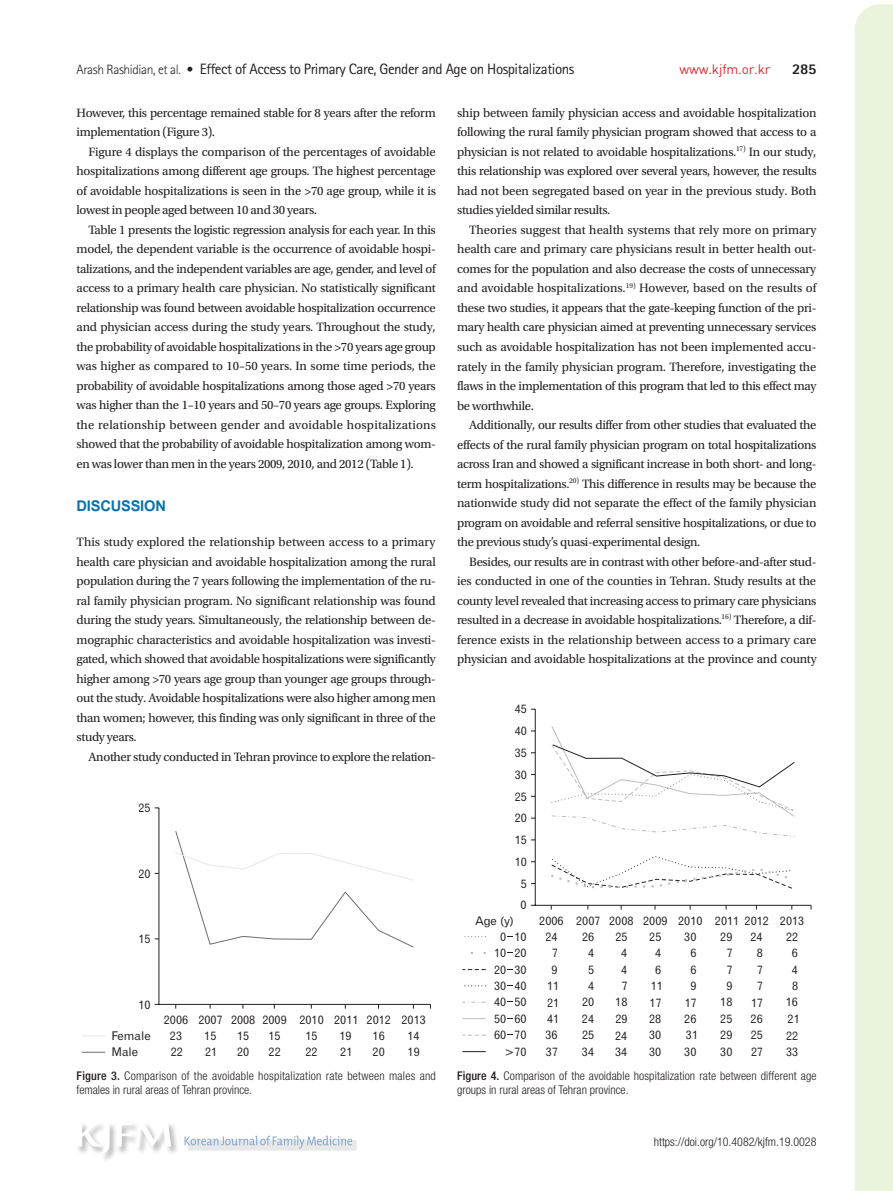
<style>
.page{position:relative;width:893px;height:1191px;background:#fff}
.page>*{position:absolute;margin:0;border:0;box-sizing:border-box;transform-origin:0 0}
.t1{font:700 20.4px "Utsaah";letter-spacing:-.01em;color:#0872ad}
.t2{font:15px "Rotis Sans Serif Std";letter-spacing:-.03em;color:#231f20}
.t3{font:800 15px "Rotis Sans Serif Std";color:#231f20}
.t4{font:13.5px "Dinreg";letter-spacing:-.01em;color:#e02a30}
.t5{font:12.75px/19.5px "Utopia Std";letter-spacing:-.025em;color:#231f20;text-align:justify}
.t6{font:300 condensed 12px/14.4px "Helvetica Neue LT Std";letter-spacing:.01em;color:#231f20}
.t7{font:11.85px/16.4px "Gothic 720 BT Roman B";color:#231f20;text-align:center}
.s1{font-weight:300;font-size:13.5px}
.s2{font-weight:500}
</style>
<div class="page">
<div style="left:855px;top:4px;width:38px;height:1187px;background:#eaf3dc"></div>
<div style="left:188px;top:1140px;width:169px;height:10px;background:#e8e8e9"></div>
<svg style="left:185px;top:1135px;width:167px;height:13px"></svg>
<div style="left:76px;top:1122px;width:104px;height:40px;background:#231f20;opacity:.3"></div>
<svg style="left:77px;top:1122px;width:94px;height:32px"></svg>
<svg style="left:154px;top:807px;width:277px;height:198px"></svg>
<svg style="left:82px;top:1035px;width:23px;height:1px"></svg>
<svg style="left:82px;top:1051px;width:23px;height:1px"></svg>
<svg style="left:174px;top:830px;width:241px;height:118px"></svg>
<svg style="left:464px;top:936px;width:22px;height:1px"></svg>
<svg style="left:531px;top:708px;width:280px;height:198px"></svg>
<svg style="left:549px;top:855px;width:246px;height:35px"></svg>
<svg style="left:462px;top:969px;width:24px;height:1px"></svg>
<svg style="left:464px;top:985px;width:22px;height:1px"></svg>
<svg style="left:462px;top:1001px;width:24px;height:1px"></svg>
<svg style="left:462px;top:1018px;width:24px;height:1px"></svg>
<svg style="left:462px;top:1034px;width:24px;height:1px"></svg>
<svg style="left:462px;top:1051px;width:24px;height:1px"></svg>
<svg style="left:550px;top:725px;width:246px;height:112px"></svg>
<p class="t2" style="left:77px;top:60px;width:499px"><span class="s1">Arash Rashidian, et al. •</span> Effect of Access to Primary Care, Gender and Age on Hospitalizations</p>
<p class="t4" style="left:679px;top:61px;width:93px">www.kjfm.or.kr</p>
<p class="t3" style="left:792px;top:60px;width:26px">285</p>
<p class="t5" style="left:77px;top:103px;width:361px">However, this percentage remained stable for 8 years after the reform implementation (Figure 3).</p>
<p class="t5" style="left:77px;top:142px;width:361px;text-indent:12px">Figure 4 displays the comparison of the percentages of avoidable hospitalizations among different age groups. The highest percentage of avoidable hospitalizations is seen in the &gt;70 age group, while it is lowest in people aged between 10 and 30 years.</p>
<p class="t5" style="left:77px;top:220px;width:361px;text-indent:12px">Table 1 presents the logistic regression analysis for each year. In this model, the dependent variable is the occurrence of avoidable hospi&shy;talizations, and the independent variables are age, gender, and level of access to a primary health care physician. No statistically significant relationship was found between avoidable hospitalization occurrence and physician access during the study years. Throughout the study, the probability of avoidable hospitalizations in the &gt;70 years age group was higher as compared to 10–50 years. In some time periods, the probability of avoidable hospitalizations among those aged &gt;70 years was higher than the 1–10 years and 50–70 years age groups. Exploring the relationship between gender and avoidable hospitalizations showed that the probability of avoidable hospitalization among wom&shy;en was lower than men in the years 2009, 2010, and 2012 (Table 1).</p>
<h1 class="t1" style="left:77px;top:496px;width:91px">DISCUSSION</h1>
<p class="t5" style="left:77px;top:532px;width:361px">This study explored the relationship between access to a primary health care physician and avoidable hospitalization among the rural population during the 7 years following the implementation of the ru&shy;ral family physician program. No significant relationship was found during the study years. Simultaneously, the relationship between de&shy;mographic characteristics and avoidable hospitalization was investi&shy;gated, which showed that avoidable hospitalizations were significantly higher among &gt;70 years age group than younger age groups through&shy;out the study. Avoidable hospitalizations were also higher among men than women; however, this finding was only significant in three of the study years.</p>
<p class="t5" style="left:89px;top:747px;width:349px">Another study conducted in Tehran province to explore the relation-</p>
<p class="t7" style="left:139px;top:799px;width:14px">25</p>
<p class="t7" style="left:139px;top:865px;width:14px">20</p>
<p class="t7" style="left:139px;top:930px;width:14px">15</p>
<p class="t7" style="left:139px;top:996px;width:14px">10</p>
<p class="t7" style="left:111px;top:1027px;width:41px;text-align:left">Female<br>Male</p>
<p class="t6" style="left:77px;top:1068px;width:361px"><span class="s2">Figure 3.</span> Comparison of the avoidable hospitalization rate between males and females in rural areas of Tehran province.</p>
<p class="t7" style="left:164px;top:1011px;width:26px">2006<br>23<br>22</p>
<p class="t7" style="left:198px;top:1011px;width:26px">2007<br>15<br>21</p>
<p class="t7" style="left:231px;top:1011px;width:26px">2008<br>15<br>20</p>
<p class="t7" style="left:262px;top:1011px;width:26px">2009<br>15<br>22</p>
<p class="t7" style="left:299px;top:1011px;width:26px">2010<br>15<br>22</p>
<p class="t7" style="left:334px;top:1011px;width:26px">2011<br>19<br>21</p>
<p class="t7" style="left:367px;top:1011px;width:26px">2012<br>16<br>20</p>
<p class="t7" style="left:401px;top:1011px;width:26px">2013<br>14<br>19</p>
<p class="t5" style="left:457px;top:103px;width:361px">ship between family physician access and avoidable hospitalization following the rural family physician program showed that access to a physician is not related to avoidable hospitalizations.<sup>17)</sup> In our study, this relationship was explored over several years, however, the results had not been segregated based on year in the previous study. Both studies yielded similar results.</p>
<p class="t5" style="left:457px;top:220px;width:361px;text-indent:12px">Theories suggest that health systems that rely more on primary health care and primary care physicians result in better health out&shy;comes for the population and also decrease the costs of unnecessary and avoidable hospitalizations.<sup>19)</sup> However, based on the results of these two studies, it appears that the gate-keeping function of the pri&shy;mary health care physician aimed at preventing unnecessary services such as avoidable hospitalization has not been implemented accu&shy;rately in the family physician program. Therefore, investigating the flaws in the implementation of this program that led to this effect may be worthwhile.</p>
<p class="t5" style="left:457px;top:415px;width:361px;text-indent:12px">Additionally, our results differ from other studies that evaluated the effects of the rural family physician program on total hospitalizations across Iran and showed a significant increase in both short- and long&shy;term hospitalizations.<sup>20)</sup> This difference in results may be because the nationwide study did not separate the effect of the family physician program on avoidable and referral sensitive hospitalizations, or due to the previous study’s quasi-experimental design.</p>
<p class="t5" style="left:457px;top:552px;width:361px;text-indent:12px">Besides, our results are in contrast with other before-and-after stud&shy;ies conducted in one of the counties in Tehran. Study results at the county level revealed that increasing access to primary care physicians resulted in a decrease in avoidable hospitalizations.<sup>16)</sup> Therefore, a dif&shy;ference exists in the relationship between access to a primary care physician and avoidable hospitalizations at the province and county</p>
<p class="t7" style="left:515px;top:698px;width:14px;line-height:21.8px">45<br>40<br>35<br>30<br>25<br>20<br>15<br>10<br>5</p>
<p class="t7" style="left:520px;top:897px;width:8px">0</p>
<p class="t7" style="left:494px;top:944px;width:34px;text-align:right">10 20<br>20 30<br>30 40<br>40 50<br>50 60<br>60 70 &gt;70</p>
<p class="t7" style="left:475px;top:912px;width:40px">Age (y)</p>
<p class="t7" style="left:500px;top:928px;width:28px">0 10</p>
<p class="t7" style="left:539px;top:912px;width:26px">2006</p>
<p class="t7" style="left:545px;top:928px;width:14px">24</p>
<p class="t7" style="left:552px;top:945px;width:8px">7</p>
<p class="t7" style="left:552px;top:961px;width:8px">9</p>
<p class="t7" style="left:547px;top:978px;width:14px">11</p>
<p class="t7" style="left:547px;top:994px;width:14px">21</p>
<p class="t7" style="left:547px;top:1010px;width:14px">41</p>
<p class="t7" style="left:545px;top:1027px;width:14px">36</p>
<p class="t7" style="left:546px;top:1043px;width:14px">37</p>
<p class="t7" style="left:576px;top:912px;width:26px">2007<br>26<br>4<br>5<br>4<br>20<br>24<br>25<br>34</p>
<p class="t7" style="left:609px;top:912px;width:26px">2008<br>25<br>4<br>4<br>7<br>18<br>29<br>24<br>34</p>
<p class="t7" style="left:643px;top:912px;width:26px">2009<br>25<br>4<br>6<br>11<br>17<br>28<br>30<br>30</p>
<p class="t7" style="left:678px;top:912px;width:26px">2010<br>30<br>6<br>6<br>9<br>17<br>26<br>31<br>30</p>
<p class="t7" style="left:715px;top:912px;width:56px">2011 2012</p>
<p class="t7" style="left:720px;top:928px;width:14px">29</p>
<p class="t7" style="left:727px;top:945px;width:8px">7</p>
<p class="t7" style="left:727px;top:961px;width:8px">7</p>
<p class="t7" style="left:726px;top:977px;width:8px">9</p>
<p class="t7" style="left:720px;top:994px;width:14px">18</p>
<p class="t7" style="left:720px;top:1010px;width:14px">25</p>
<p class="t7" style="left:720px;top:1027px;width:14px">29</p>
<p class="t7" style="left:720px;top:1043px;width:14px">30</p>
<p class="t7" style="left:750px;top:928px;width:14px">24<br>8<br>7<br>7<br>17<br>26<br>25<br>27</p>
<p class="t7" style="left:780px;top:912px;width:26px">2013<br>22<br>6<br>4<br>8<br>16<br>21<br>22<br>33</p>
<p class="t6" style="left:457px;top:1068px;width:361px"><span class="s2">Figure 4.</span> Comparison of the avoidable hospitalization rate between different age groups in rural areas of Tehran province.</p>
<p class="t6" style="left:654px;top:1134px;width:164px">https://doi.org/10.4082/kjfm.19.0028</p>
</div>
